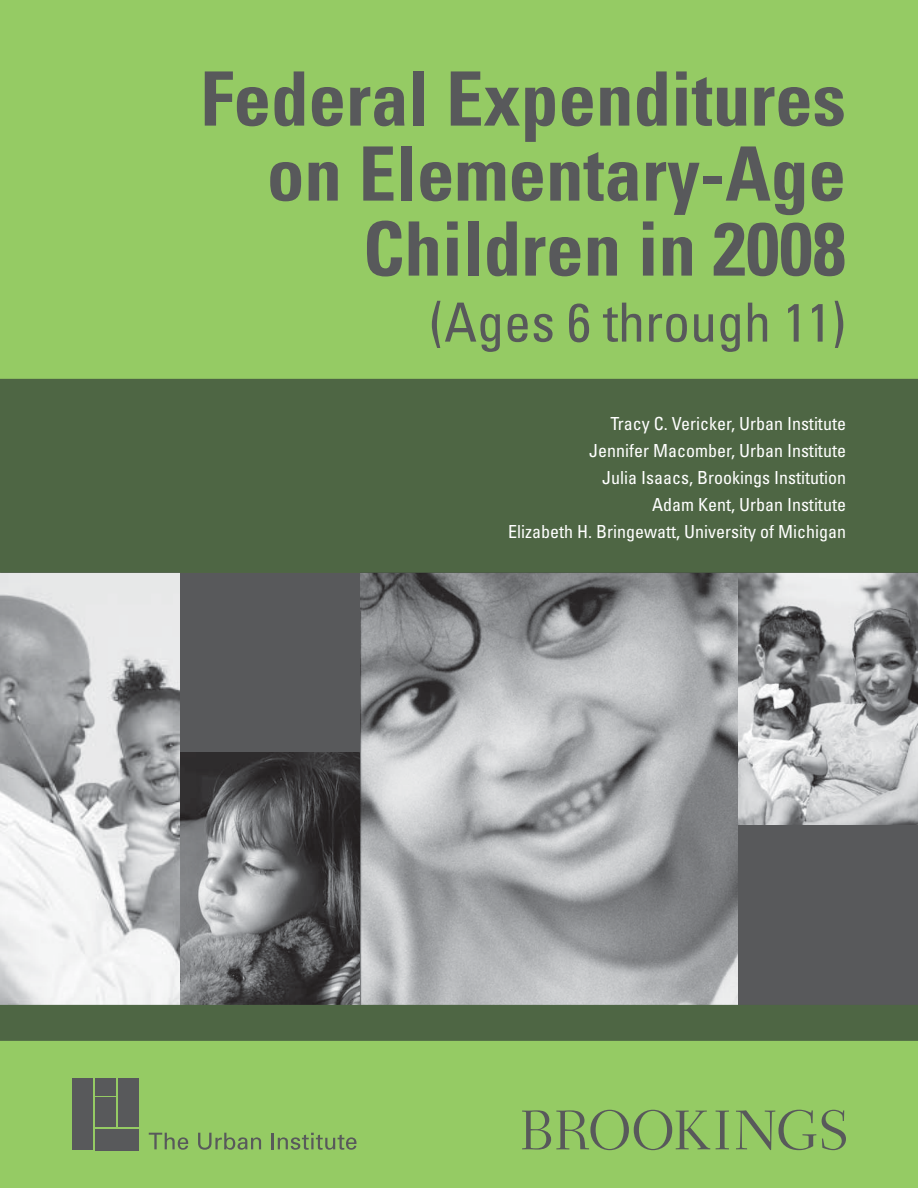
<style>
.page{position:relative;width:918px;height:1188px;background:#95cb64}
.page>*{position:absolute;margin:0;border:0;box-sizing:border-box;transform-origin:0 0}
.t1{font:700 condensed 75px/75px "Univers";color:#58595b;text-align:right}
.t2{font:condensed 54px "Univers";color:#58595b}
.t3{font:condensed 18px/27px "Univers";color:#fff;text-align:right}
</style>
<div class="page">
<div style="left:0;top:573px;width:918px;height:432px;background:#58595b"></div>
<img style="left:738px;top:573px;width:180px;height:252px">
<img style="left:0;top:573px;width:180px;height:432px">
<img style="left:360px;top:573px;width:378px;height:432px">
<img style="left:180px;top:753px;width:180px;height:252px">
<div style="left:0;top:379px;width:918px;height:194px;background:#4e6644"></div>
<div style="left:0;top:1005px;width:918px;height:36px;background:#4e6644"></div>
<svg style="left:522px;top:1110px;width:188px;height:40px"></svg>
<svg style="left:716px;top:1111px;width:13px;height:38px"></svg>
<svg style="left:736px;top:1110px;width:80px;height:40px"></svg>
<svg style="left:822px;top:1110px;width:24px;height:40px"></svg>
<div style="left:72px;top:1078px;width:21px;height:72px;background:#58595b"></div>
<div style="left:95px;top:1129px;width:43px;height:21px;background:#58595b"></div>
<div style="left:118px;top:1078px;width:20px;height:49px;background:#58595b"></div>
<div style="left:95px;top:1097px;width:20px;height:30px;background:#58595b"></div>
<div style="left:95px;top:1078px;width:20px;height:17px;background:#58595b"></div>
<svg style="left:149px;top:1133px;width:39px;height:17px"></svg>
<svg style="left:198px;top:1133px;width:63px;height:17px"></svg>
<svg style="left:272px;top:1133px;width:85px;height:17px"></svg>
<h1 class="t1" style="left:200px;top:69px;width:647px">Federal Expenditures on Elementary-Age<br>Children in 2008</h1>
<h2 class="t2" style="left:429px;top:303px;width:418px">(Ages 6 through 11)</h2>
<p class="t3" style="left:508px;top:412px;width:339px">Tracy C. Vericker, Urban Institute<br>Jennifer Macomber, Urban Institute<br>Julia Isaacs, Brookings Institution<br>Adam Kent, Urban Institute<br>Elizabeth H. Bringewatt, University of Michigan</p>
</div>
